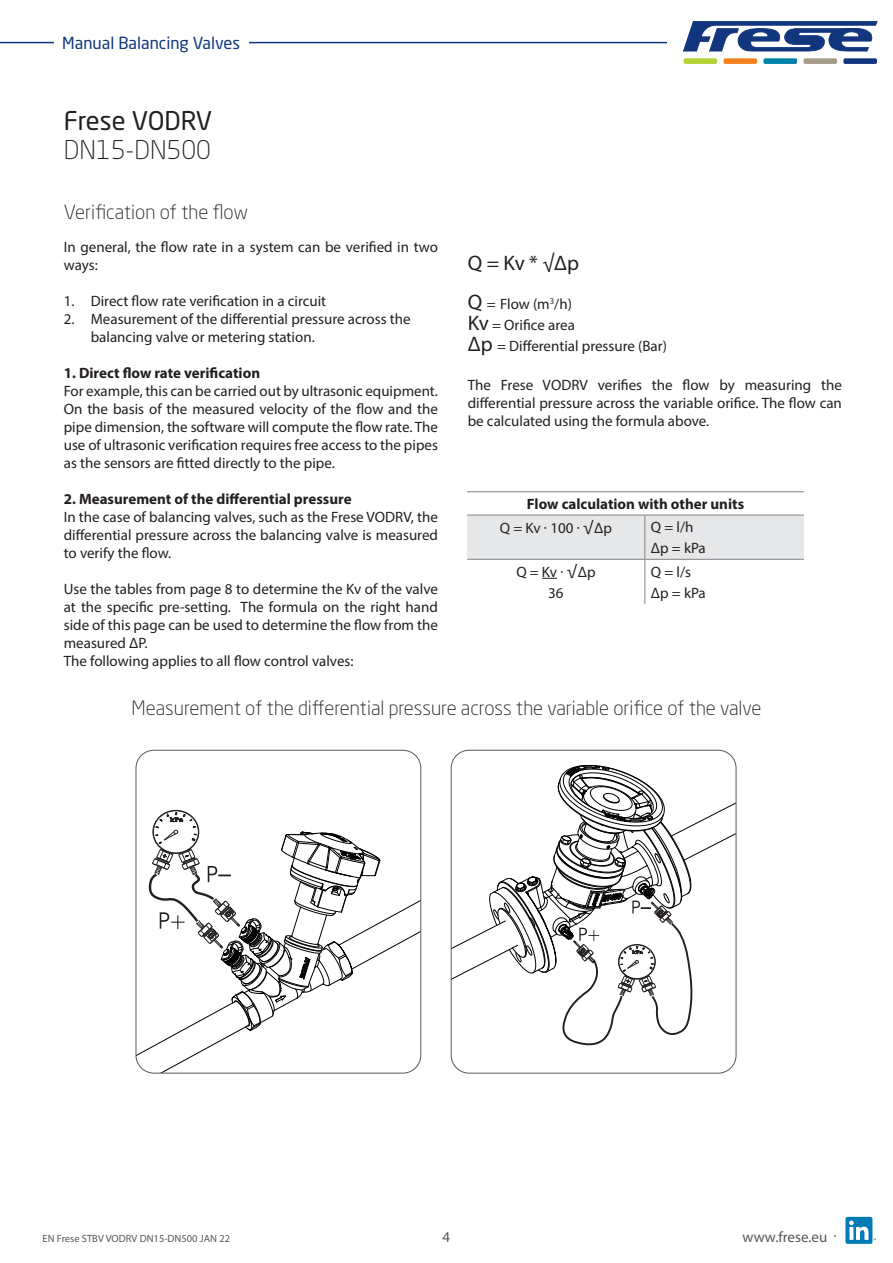
<style>
.page{position:relative;width:893px;height:1263px;background:#fff}
.page>*{position:absolute;margin:0;border:0;box-sizing:border-box;transform-origin:0 0}
.t1{font:25.5px "Neo Sans Pro";color:#231f20}
.t2{font:300 25.5px "Neo Sans Pro";color:#231f20}
.Tekniske_data_-_Brød{font:21px "Myriad Pro";color:#231f20}
.Titler_-_index_uk{font:300 19.5px "Neo Sans Pro";color:#231f20}
.Tekniske_data_-_Mell{font:300 19.5px "Neo Sans Pro";color:#231f20}
.t3{font:16.5px "Neo Sans Pro";color:#11367e}
.Tekniske_data_-_Brød-2{font:15px/18px "Myriad Pro";color:#231f20;text-align:justify}
.Tekniske_data_-_Brød-3{font:700 15px "Myriad Pro";color:#231f20}
.Titler_-_index_uk-2{font:15px "Myriad Pro";color:#231f20}
.Tekniske_data_-_Mell-2{font:15px "Myriad Pro";color:#231f20}
.Titler_-_index_uk-3{font:700 15px "Myriad Pro";color:#231f20}
.t4{font:15px "Myriad Pro";color:#57585a}
.t5{font:10.5px "Myriad Pro";color:#57585a}
.s1{font-size:21px}
.s2{font-family:"Neo Sans Pro"}
</style>
<div class="page">
<hr style="left:0;top:42px;width:893px;height:1px;background:#11367e">
<div style="left:54px;top:36px;width:195px;height:13px;background:#fff"></div>
<div style="left:668px;top:21px;width:225px;height:43px;background:#fff"></div>
<div style="left:684px;top:58px;width:33px;height:6px;background:#b5d334;border-radius:2px"></div>
<div style="left:723px;top:58px;width:34px;height:6px;background:#f58220;border-radius:2px"></div>
<div style="left:763px;top:58px;width:34px;height:6px;background:#0081a7;border-radius:2px"></div>
<div style="left:803px;top:58px;width:34px;height:6px;background:#a49c87;border-radius:2px"></div>
<div style="left:843px;top:58px;width:34px;height:6px;background:#11367e;border-radius:2px"></div>
<svg style="left:683px;top:21px;width:194px;height:30px"></svg>
<div style="left:845px;top:1217px;width:27px;height:27px;background:#007bb6;border-radius:2px"></div>
<svg style="left:849px;top:1220px;width:27px;height:20px"></svg>
<svg style="left:136px;top:809px;width:285px;height:264px"></svg>
<div style="left:136px;top:750px;width:285px;height:323px;border:1px solid #57585a;border-radius:18px"></div>
<div style="left:467px;top:516px;width:337px;height:43px;background:#e6e7e9"></div>
<hr style="left:467px;top:491px;width:178px;height:1px;background:#808285">
<hr style="left:645px;top:491px;width:159px;height:1px;background:#808285">
<hr style="left:467px;top:515px;width:178px;height:1px;background:#808285">
<hr style="left:645px;top:515px;width:159px;height:1px;background:#808285">
<hr style="left:644px;top:515px;width:1px;height:44px;background:#808285">
<hr style="left:467px;top:559px;width:178px;height:1px;background:#808285">
<hr style="left:645px;top:559px;width:159px;height:1px;background:#808285">
<hr style="left:644px;top:560px;width:1px;height:44px;background:#808285">
<svg style="left:542px;top:578px;width:15px;height:1px"></svg>
<svg style="left:453px;top:765px;width:281px;height:281px"></svg>
<div style="left:451px;top:750px;width:285px;height:323px;border:1px solid #57585a;border-radius:18px"></div>
<p class="t3" style="left:62px;top:33px;width:179px">Manual Balancing Valves</p>
<h1 class="t1" style="left:64px;top:105px;width:150px">Frese VODRV</h1>
<h1 class="t2" style="left:64px;top:134px;width:149px">DN15-DN500</h1>
<p class="Tekniske_data_-_Mell" style="left:64px;top:200px;width:186px">Verification of the flow</p>
<p class="Tekniske_data_-_Brød-2" style="left:64px;top:238px;width:376px">In general, the flow rate in a system can be verified in two ways:</p>
<p class="Tekniske_data_-_Brød-2" style="left:64px;top:292px;width:264px">1. Direct flow rate verification in a circuit</p>
<p class="Tekniske_data_-_Brød-2" style="left:91px;top:310px;width:321px;text-indent:-27px">2. Measurement of the differential pressure across the balancing valve or metering station.</p>
<p class="Tekniske_data_-_Brød-3" style="left:64px;top:363px;width:198px">1. Direct flow rate verification</p>
<p class="Tekniske_data_-_Brød-2" style="left:64px;top:382px;width:376px">For example, this can be carried out by ultrasonic equipment.<br>On the basis of the measured velocity of the flow and the pipe dimension, the software will compute the flow rate. The use of ultrasonic verification requires free access to the pipes as the sensors are fitted directly to the pipe.</p>
<p class="Tekniske_data_-_Brød-3" style="left:64px;top:489px;width:289px">2. Measurement of the differential pressure</p>
<p class="Tekniske_data_-_Brød-2" style="left:64px;top:508px;width:376px">In the case of balancing valves, such as the Frese VODRV, the differential pressure across the balancing valve is measured to verify the flow.</p>
<p class="Tekniske_data_-_Brød-2" style="left:64px;top:580px;width:376px">Use the tables from page 8 to determine the Kv of the valve at the specific pre-setting. The formula on the right hand side of this page can be used to determine the flow from the measured ΔP.</p>
<p class="Tekniske_data_-_Mell-2" style="left:64px;top:652px;width:291px">The following applies to all flow control valves:</p>
<p class="Tekniske_data_-_Brød" style="left:468px;top:250px;width:113px">Q = Kv * √Δp</p>
<p class="Tekniske_data_-_Brød-2" style="left:468px;top:295px;width:106px"><span class="s1">Q</span> = Flow (m<sup>3</sup>/h)</p>
<p class="Tekniske_data_-_Brød-2" style="left:468px;top:316px;width:109px"><span class="s1">Kv</span> = Orifice area</p>
<p class="Tekniske_data_-_Brød-2" style="left:468px;top:337px;width:201px"><span class="s1">Δp</span> = Differential pressure (Bar)</p>
<p class="Tekniske_data_-_Brød-2" style="left:468px;top:376px;width:376px">The Frese VODRV verifies the flow by measuring the differential pressure across the variable orifice. The flow can be calculated using the formula above.</p>
<p class="Titler_-_index_uk-3" style="left:527px;top:494px;width:219px">Flow calculation with other units</p>
<p class="Titler_-_index_uk-2" style="left:500px;top:518px;width:114px">Q = Kv · 100 · <span class="s2">√</span>Δp</p>
<p class="Titler_-_index_uk-2" style="left:651px;top:518px;width:44px">Q = l/h</p>
<p class="Titler_-_index_uk-2" style="left:651px;top:539px;width:56px">Δp = kPa</p>
<p class="Titler_-_index_uk-2" style="left:516px;top:562px;width:81px">Q = Kv · <span class="s2">√</span>Δp</p>
<p class="Titler_-_index_uk-2" style="left:548px;top:583px;width:17px">36</p>
<p class="Titler_-_index_uk-2" style="left:651px;top:562px;width:42px">Q = l/s</p>
<p class="Titler_-_index_uk-2" style="left:651px;top:583px;width:56px">Δp = kPa</p>
<p class="Titler_-_index_uk" style="left:132px;top:696px;width:631px">Measurement of the differential pressure across the variable orifice of the valve</p>
<p class="t5" style="left:43px;top:1232px;width:189px">EN Frese STBV VODRV DN15-DN500 JAN 22</p>
<p class="t4" style="left:443px;top:1227px;width:9px">4</p>
<p class="t4" style="left:742px;top:1228px;width:96px">www.frese.eu <span class="s2">·</span></p>
</div>
